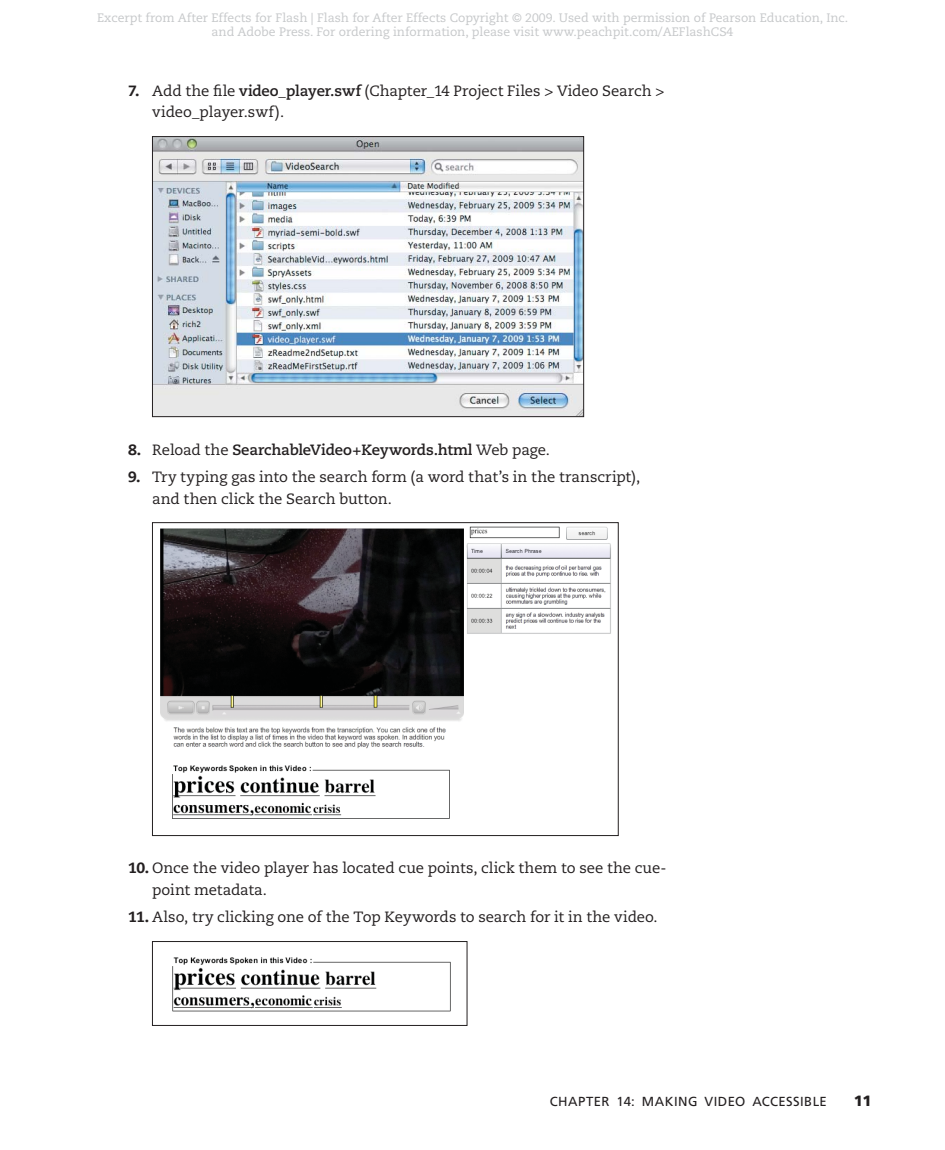
<style>
.page{position:relative;width:945px;height:1150px;background:#fff}
.page>*{position:absolute;margin:0;border:0;box-sizing:border-box;transform-origin:0 0}
.t1{font:14.88px/21.9px "Caecilia";letter-spacing:-.005em;color:#231f20}
.t2{font:700 14.88px "Caecilia";letter-spacing:-.01em;color:#231f20}
.t3{font:900 14.88px "Frutiger";color:#231f20}
.t4{font:13.12px "Frutiger";letter-spacing:.03em;color:#231f20}
.t5{font:12.25px/14px "Caecilia";color:#c6c8ca;text-align:center}
.s1{font-weight:800}
.s2{font-weight:700}
.s3{font-weight:400}
</style>
<div class="page">
<img style="left:154px;top:138px;width:428px;height:277px">
<div style="left:152px;top:136px;width:432px;height:281px;border:1px solid #231f20"></div>
<img style="left:160px;top:526px;width:451px;height:293px">
<div style="left:152px;top:522px;width:466px;height:314px;border:1px solid #231f20"></div>
<img style="left:172px;top:957px;width:279px;height:55px">
<div style="left:152px;top:941px;width:315px;height:84px;border:1px solid #231f20"></div>
<p class="t5" style="left:97px;top:12px;width:753px">Excerpt from After Effects for Flash | Flash for After Effects Copyright © 2009. Used with permission of Pearson Education, Inc. and Adobe Press. For ordering information, please visit www.peachpit.com/AEFlashCS4</p>
<p class="t1" style="left:152px;top:81px;width:514px;text-indent:-24px"><span class="s1">7.</span> Add the file <span class="s2">video_player.swf</span> (Chapter_14 Project Files &gt; Video Search &gt; video_player.swf).</p>
<p class="t2" style="left:128px;top:443px;width:424px"><span class="s1">8.</span> <span class="s3">Reload the</span> SearchableVideo+Keywords.html <span class="s3">Web page.</span></p>
<p class="t1" style="left:152px;top:467px;width:490px;text-indent:-24px"><span class="s1">9.</span> Try typing gas into the search form (a word that’s in the transcript), and then click the Search button.</p>
<p class="t1" style="left:152px;top:858px;width:516px;text-indent:-24px"><span class="s1">10.</span> Once the video player has located cue points, click them to see the cue&shy;point metadata.</p>
<p class="t1" style="left:128px;top:907px;width:531px"><span class="s1">11.</span> Also, try clicking one of the Top Keywords to search for it in the video.</p>
<p class="t4" style="left:550px;top:1096px;width:279px">CHAPTER 14: MAKING VIDEO ACCESSIBLE</p>
<p class="t3" style="left:854px;top:1095px;width:19px">11</p>
</div>
